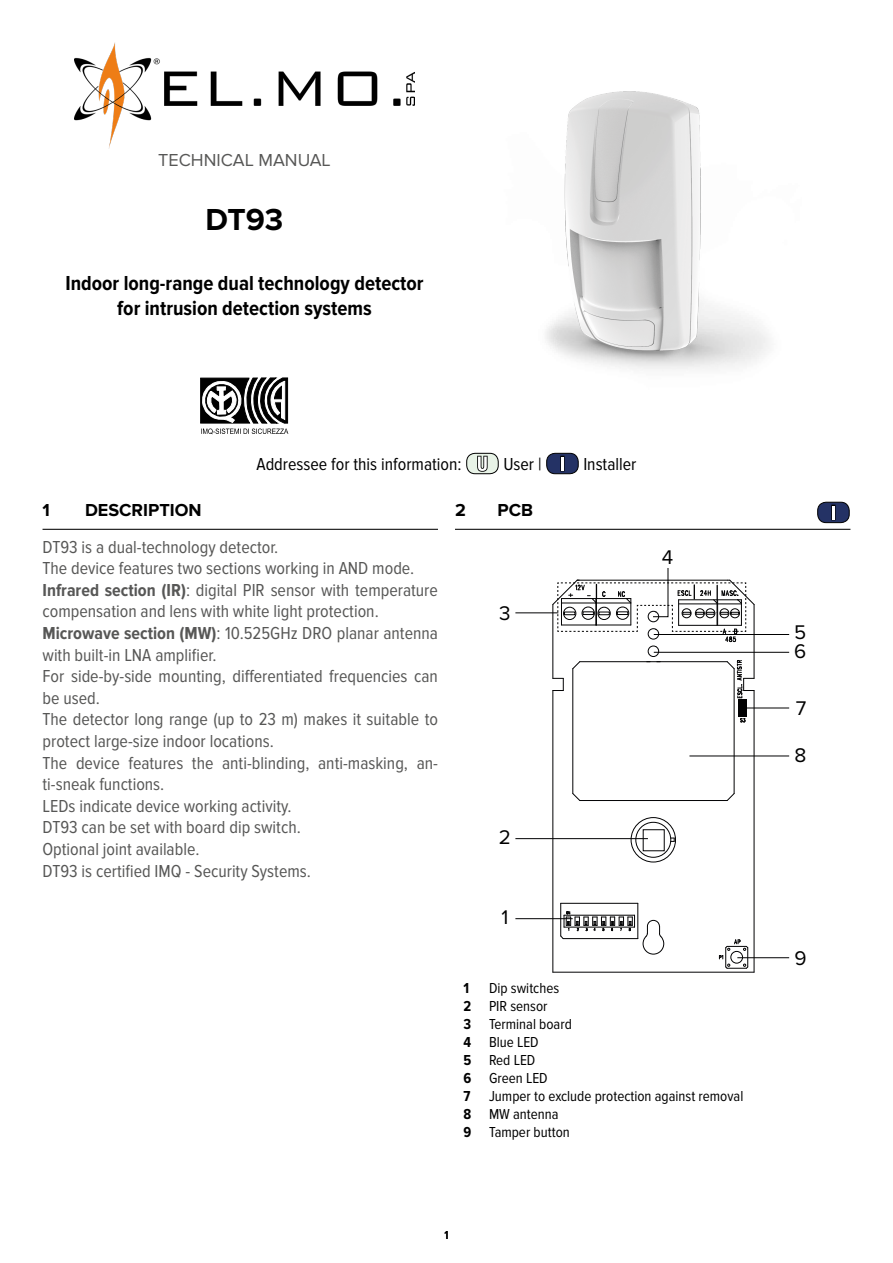
<style>
.page{position:relative;width:893px;height:1263px;background:#fff}
.page>*{position:absolute;margin:0;border:0;box-sizing:border-box;transform-origin:0 0}
.t1{font:700 31.5px "Proxima Nova";color:#000}
.t2{font:700 21px/25.2px "Proxima Nova Cond";color:#000;text-align:center}
.t3{font:20.55px/19.2px "Proxima Nova";color:#000}
.t4{font:18px/21.6px "Proxima Nova Cond";color:#575756}
.t5{font:18px "Proxima Nova Cond";color:#000}
.t6{font:700 18px "Proxima Nova";color:#000}
.t7{font:18px "Proxima Nova";color:#575756}
.t8{font:15px/18px "Proxima Nova Cond";color:#000}
.t9{font:700 15px "Proxima Nova Cond";color:#000}
.t10{font:12px "Proxima Nova";color:#000}
.s1{font-weight:700}
</style>
<div class="page">
<img style="left:546px;top:91px;width:223px;height:280px">
<svg style="left:200px;top:377px;width:88px;height:57px"></svg>
<img style="left:74px;top:43px;width:341px;height:106px">
<div style="left:467px;top:453px;width:31px;height:21px;background:#e8f3e7;border-radius:8px"></div>
<div style="left:466px;top:453px;width:33px;height:21px;border:1px solid #000;border-radius:8px"></div>
<svg style="left:476px;top:455px;width:13px;height:18px"></svg>
<div style="left:547px;top:453px;width:31px;height:21px;background:#243265;border-radius:8px"></div>
<div style="left:546px;top:453px;width:33px;height:21px;border:1px solid #000;border-radius:8px"></div>
<div style="left:560px;top:456px;width:5px;height:15px;border:2px solid #000"></div>
<hr style="left:561px;top:457px;width:3px;height:14px;background:#fff">
<hr style="left:43px;top:529px;width:395px;height:1px;background:#000">
<hr style="left:455px;top:529px;width:395px;height:1px;background:#000">
<hr style="left:553px;top:972px;width:201px;height:1px;background:#020203">
<hr style="left:754px;top:690px;width:1px;height:282px;background:#020203">
<hr style="left:754px;top:604px;width:1px;height:74px;background:#020203">
<hr style="left:552px;top:604px;width:1px;height:74px;background:#020203">
<svg style="left:553px;top:678px;width:11px;height:13px"></svg>
<hr style="left:552px;top:690px;width:1px;height:282px;background:#020203">
<svg style="left:643px;top:920px;width:21px;height:34px"></svg>
<hr style="left:563px;top:938px;width:75px;height:1px;background:#020203">
<hr style="left:637px;top:903px;width:1px;height:35px;background:#020203">
<hr style="left:561px;top:903px;width:77px;height:1px;background:#020203">
<hr style="left:560px;top:903px;width:1px;height:33px;background:#020203">
<svg style="left:560px;top:911px;width:75px;height:29px"></svg>
<div style="left:648px;top:646px;width:11px;height:11px;border:1px solid #020203;border-radius:50%"></div>
<div style="left:738px;top:699px;width:9px;height:18px;background:#020203"></div>
<svg style="left:572px;top:661px;width:9px;height:9px"></svg>
<hr style="left:580px;top:661px;width:147px;height:1px;background:#020203">
<hr style="left:734px;top:669px;width:1px;height:124px;background:#020203">
<svg style="left:727px;top:792px;width:8px;height:9px"></svg>
<hr style="left:580px;top:800px;width:147px;height:1px;background:#020203">
<svg style="left:572px;top:792px;width:8px;height:9px"></svg>
<hr style="left:572px;top:669px;width:1px;height:124px;background:#020203">
<svg style="left:740px;top:718px;width:6px;height:5px"></svg>
<svg style="left:719px;top:939px;width:30px;height:30px"></svg>
<svg style="left:726px;top:659px;width:28px;height:39px"></svg>
<div style="left:631px;top:817px;width:45px;height:45px;border:1px solid #020203;border-radius:50%"></div>
<div style="left:635px;top:822px;width:36px;height:36px;border:1px solid #020203;border-radius:50%"></div>
<svg style="left:670px;top:838px;width:5px;height:4px"></svg>
<div style="left:643px;top:829px;width:22px;height:22px;border:1px solid #020203"></div>
<hr style="left:515px;top:918px;width:58px;height:1px;background:#020203">
<hr style="left:515px;top:838px;width:133px;height:1px;background:#020203">
<hr style="left:515px;top:612px;width:43px;height:1px;background:#020203">
<hr style="left:654px;top:634px;width:135px;height:1px;background:#000">
<hr style="left:654px;top:652px;width:135px;height:1px;background:#000">
<hr style="left:742px;top:708px;width:47px;height:1px;background:#020203">
<hr style="left:737px;top:957px;width:52px;height:1px;background:#020203">
<hr style="left:689px;top:756px;width:100px;height:1px;background:#020203">
<svg style="left:552px;top:568px;width:203px;height:79px"></svg>
<div style="left:818px;top:502px;width:31px;height:21px;background:#243265;border-radius:8px"></div>
<div style="left:817px;top:502px;width:33px;height:21px;border:1px solid #000;border-radius:8px"></div>
<div style="left:831px;top:505px;width:4px;height:15px;border:2px solid #000"></div>
<hr style="left:832px;top:505px;width:3px;height:14px;background:#fff">
<p class="t7" style="left:158px;top:150px;width:174px">TECHNICAL MANUAL</p>
<h1 class="t1" style="left:206px;top:201px;width:79px">DT93</h1>
<p class="t2" style="left:65px;top:271px;width:360px">Indoor long-range dual technology detector for intrusion detection systems</p>
<p class="t5" style="left:257px;top:454px;width:207px">Addressee for this information:</p>
<p class="t5" style="left:503px;top:454px;width:40px">User |</p>
<p class="t5" style="left:583px;top:454px;width:55px">Installer</p>
<p class="t6" style="left:43px;top:500px;width:9px">1</p>
<p class="t6" style="left:85px;top:500px;width:118px">DESCRIPTION</p>
<p class="t4" style="left:43px;top:536px;width:397px">DT93 is a dual-technology detector.<br>The device features two sections working in AND mode.<br><span class="s1">Infrared section (IR)</span>: digital PIR sensor with temperature compensation and lens with white light protection.<br><span class="s1">Microwave section (MW)</span>: 10.525GHz DRO planar antenna with built-in LNA amplifier.<br>For side-by-side mounting, differentiated frequencies can be used.<br>The detector long range (up to 23 m) makes it suitable to protect large-size indoor locations.<br>The device features the anti-blinding, anti-masking, an&shy;ti-sneak functions.<br>LEDs indicate device working activity.<br>DT93 can be set with board dip switch.<br>Optional joint available.<br>DT93 is certified IMQ - Security Systems.</p>
<p class="t6" style="left:455px;top:500px;width:12px">2</p>
<p class="t6" style="left:497px;top:500px;width:37px">PCB</p>
<p class="t3" style="left:499px;top:603px;width:13px">3</p>
<p class="t3" style="left:499px;top:826px;width:14px">2</p>
<p class="t3" style="left:501px;top:906px;width:8px">1</p>
<p class="t3" style="left:662px;top:547px;width:13px">4</p>
<p class="t9" style="left:463px;top:979px;width:7px">1</p>
<p class="t8" style="left:463px;top:979px;width:281px;text-indent:26px">Dip switches<br><span class="s1">2</span> PIR sensor<br><span class="s1">3</span> Terminal board<br><span class="s1">4</span> Blue LED<br><span class="s1">5</span> Red LED<br><span class="s1">6</span> Green LED<br><span class="s1">7</span> Jumper to exclude protection against removal<br><span class="s1">8</span> MW antenna<br><span class="s1">9</span> Tamper button</p>
<p class="t10" style="left:444px;top:1228px;width:6px">1</p>
<p class="t3" style="left:794px;top:621px;width:14px">5<br>6</p>
<p class="t3" style="left:796px;top:698px;width:12px">7</p>
<p class="t3" style="left:794px;top:745px;width:13px">8</p>
<p class="t3" style="left:794px;top:947px;width:14px">9</p>
</div>
